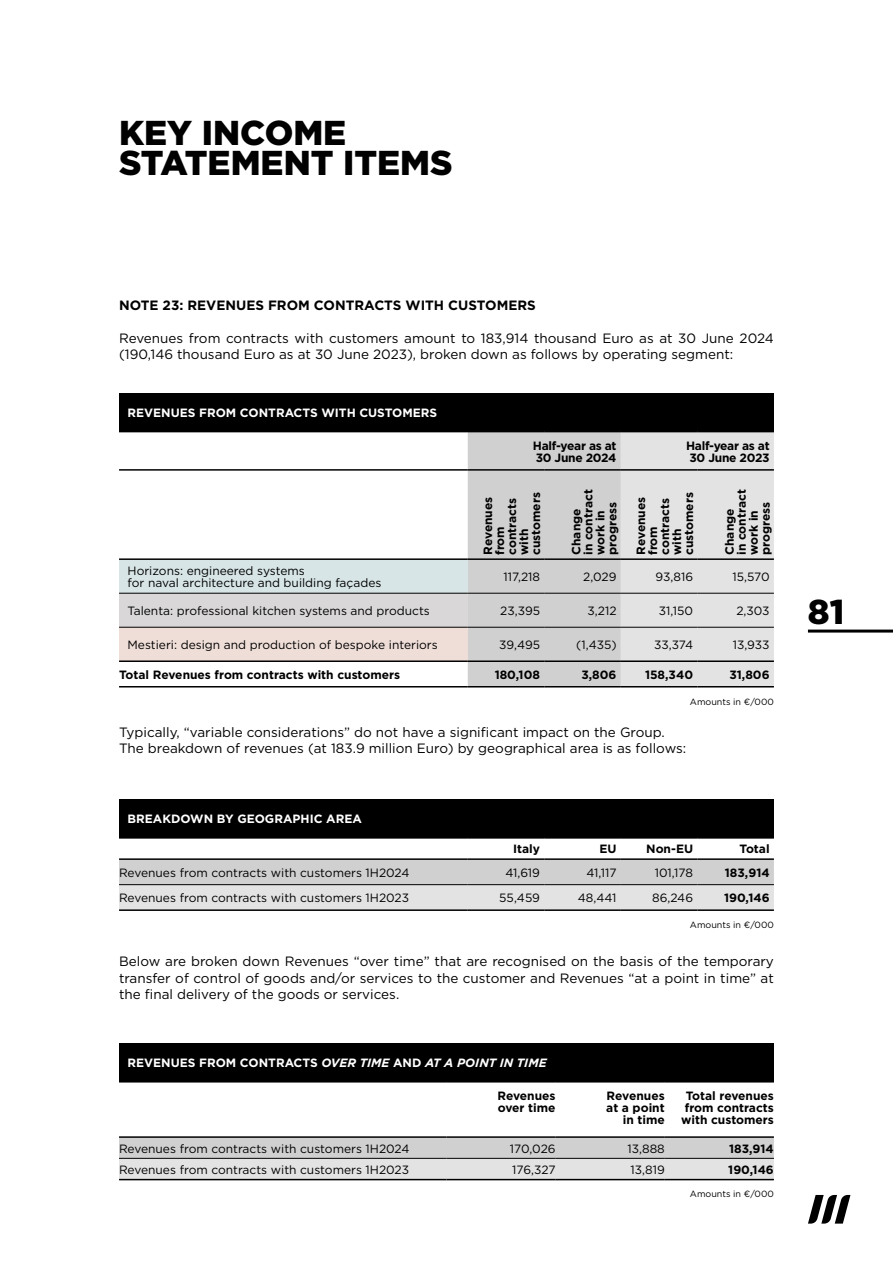
<style>
.page{position:relative;width:893px;height:1263px;background:#fff}
.page>*{position:absolute;margin:0;border:0;box-sizing:border-box;transform-origin:0 0}
.t1{font:900 34.5px/30px "Gotham";color:#000}
.t2{font:13.5px/16.5px "Gotham";color:#000}
.t3{font:700 13.5px "Gotham";color:#000}
.t4{font:12px/12px "Gotham";color:#000}
.t5{font:700 12px/12px "Gotham";color:#000}
.t6{font:700 12px "Gotham";color:#fff}
.t7{font:700 12px/12px "Gotham";letter-spacing:-.025em;color:#000}
.t8{font:9px "Gotham";color:#000}
.s1{font-style:italic}
</style>
<div class="page">
<div style="left:119px;top:393px;width:655px;height:39px;background:#000"></div>
<svg style="left:468px;top:432px;width:306px;height:254px"></svg>
<div style="left:119px;top:559px;width:349px;height:34px;background:#d8e5e6"></div>
<div style="left:119px;top:593px;width:349px;height:34px;background:#d9d7d8"></div>
<div style="left:119px;top:627px;width:349px;height:34px;background:#efded8"></div>
<hr style="left:119px;top:469px;width:349px;height:2px;background:#000">
<hr style="left:468px;top:469px;width:76px;height:2px;background:#000">
<hr style="left:544px;top:469px;width:77px;height:2px;background:#000">
<hr style="left:621px;top:469px;width:76px;height:2px;background:#000">
<hr style="left:697px;top:469px;width:77px;height:2px;background:#000">
<hr style="left:119px;top:558px;width:349px;height:2px;background:#000">
<hr style="left:468px;top:558px;width:76px;height:2px;background:#000">
<hr style="left:544px;top:558px;width:77px;height:2px;background:#000">
<hr style="left:621px;top:558px;width:76px;height:2px;background:#000">
<hr style="left:697px;top:558px;width:77px;height:2px;background:#000">
<hr style="left:119px;top:593px;width:349px;height:1px;background:#000">
<hr style="left:468px;top:593px;width:76px;height:1px;background:#000">
<hr style="left:544px;top:593px;width:77px;height:1px;background:#000">
<hr style="left:621px;top:593px;width:76px;height:1px;background:#000">
<hr style="left:697px;top:593px;width:77px;height:1px;background:#000">
<hr style="left:119px;top:627px;width:349px;height:1px;background:#000">
<hr style="left:468px;top:627px;width:76px;height:1px;background:#000">
<hr style="left:544px;top:627px;width:77px;height:1px;background:#000">
<hr style="left:621px;top:627px;width:76px;height:1px;background:#000">
<hr style="left:697px;top:627px;width:77px;height:1px;background:#000">
<hr style="left:119px;top:660px;width:349px;height:2px;background:#000">
<hr style="left:119px;top:686px;width:349px;height:1px;background:#000">
<hr style="left:468px;top:660px;width:76px;height:2px;background:#000">
<hr style="left:468px;top:686px;width:76px;height:1px;background:#000">
<hr style="left:544px;top:660px;width:77px;height:2px;background:#000">
<hr style="left:544px;top:686px;width:77px;height:1px;background:#000">
<hr style="left:621px;top:660px;width:76px;height:2px;background:#000">
<hr style="left:697px;top:660px;width:77px;height:2px;background:#000">
<hr style="left:621px;top:686px;width:76px;height:1px;background:#000">
<hr style="left:697px;top:686px;width:77px;height:1px;background:#000">
<div style="left:119px;top:800px;width:655px;height:38px;background:#000"></div>
<svg style="left:119px;top:860px;width:655px;height:49px"></svg>
<hr style="left:119px;top:837px;width:349px;height:2px;background:#000">
<hr style="left:468px;top:837px;width:76px;height:2px;background:#000">
<hr style="left:544px;top:837px;width:77px;height:2px;background:#000">
<hr style="left:621px;top:837px;width:76px;height:2px;background:#000">
<hr style="left:697px;top:837px;width:77px;height:2px;background:#000">
<hr style="left:119px;top:858px;width:349px;height:2px;background:#000">
<hr style="left:468px;top:858px;width:76px;height:2px;background:#000">
<hr style="left:544px;top:858px;width:77px;height:2px;background:#000">
<hr style="left:621px;top:858px;width:76px;height:2px;background:#000">
<hr style="left:697px;top:858px;width:77px;height:2px;background:#000">
<hr style="left:119px;top:884px;width:349px;height:1px;background:#000">
<hr style="left:119px;top:909px;width:349px;height:2px;background:#000">
<hr style="left:468px;top:884px;width:76px;height:1px;background:#000">
<hr style="left:468px;top:909px;width:76px;height:2px;background:#000">
<hr style="left:544px;top:884px;width:77px;height:1px;background:#000">
<hr style="left:544px;top:909px;width:77px;height:2px;background:#000">
<hr style="left:621px;top:884px;width:76px;height:1px;background:#000">
<hr style="left:621px;top:909px;width:76px;height:2px;background:#000">
<hr style="left:697px;top:884px;width:77px;height:1px;background:#000">
<hr style="left:697px;top:909px;width:77px;height:2px;background:#000">
<div style="left:119px;top:1043px;width:655px;height:39px;background:#000"></div>
<svg style="left:119px;top:1138px;width:655px;height:41px"></svg>
<hr style="left:119px;top:1136px;width:327px;height:2px;background:#000">
<hr style="left:446px;top:1136px;width:110px;height:2px;background:#000">
<hr style="left:556px;top:1136px;width:109px;height:2px;background:#000">
<hr style="left:665px;top:1136px;width:109px;height:2px;background:#000">
<hr style="left:119px;top:1158px;width:327px;height:1px;background:#000">
<hr style="left:119px;top:1179px;width:327px;height:1px;background:#000">
<hr style="left:446px;top:1158px;width:110px;height:1px;background:#000">
<hr style="left:446px;top:1179px;width:110px;height:1px;background:#000">
<hr style="left:556px;top:1158px;width:109px;height:1px;background:#000">
<hr style="left:556px;top:1179px;width:109px;height:1px;background:#000">
<hr style="left:665px;top:1158px;width:109px;height:1px;background:#000">
<hr style="left:665px;top:1179px;width:109px;height:1px;background:#000">
<hr style="left:808px;top:629px;width:85px;height:3px;background:#000">
<svg style="left:808px;top:1195px;width:42px;height:28px"></svg>
<h1 class="t1" style="left:119px;top:117px;width:335px">KEY INCOME<br>STATEMENT ITEMS</h1>
<p class="t3" style="left:119px;top:296px;width:418px">NOTE 23: REVENUES FROM CONTRACTS WITH CUSTOMERS</p>
<p class="t2" style="left:119px;top:329px;width:656px">Revenues from contracts with customers amount to 183,914 thousand Euro as at 30 June 2024 (190,146 thousand Euro as at 30 June 2023), broken down as follows by operating segment:</p>
<p class="t6" style="left:128px;top:405px;width:311px">REVENUES FROM CONTRACTS WITH CUSTOMERS</p>
<p class="t7" style="left:533px;top:439px;width:85px">Half-year as at<br>30 June 2024</p>
<p class="t7" style="left:686px;top:439px;width:85px">Half-year as at<br>30 June 2023</p>
<p class="t5" style="left:482px;top:555px;width:64px;rotate:-90deg">Revenues from contracts with customers</p>
<p class="t5" style="left:570px;top:555px;width:67px;rotate:-90deg">Change<br>in contract work in progress</p>
<p class="t5" style="left:635px;top:555px;width:64px;rotate:-90deg">Revenues from contracts with customers</p>
<p class="t5" style="left:723px;top:555px;width:67px;rotate:-90deg">Change<br>in contract work in progress</p>
<p class="t4" style="left:128px;top:565px;width:255px">Horizons: engineered systems<br>for naval architecture and building façades</p>
<p class="t4" style="left:503px;top:571px;width:38px">117,218</p>
<p class="t4" style="left:583px;top:571px;width:35px">2,029</p>
<p class="t4" style="left:656px;top:571px;width:39px">93,816</p>
<p class="t4" style="left:733px;top:571px;width:39px">15,570</p>
<p class="t4" style="left:128px;top:604px;width:304px">Talenta: professional kitchen systems and products</p>
<p class="t4" style="left:500px;top:604px;width:41px">23,395</p>
<p class="t4" style="left:588px;top:604px;width:30px">3,212</p>
<p class="t4" style="left:659px;top:604px;width:36px">31,150</p>
<p class="t4" style="left:736px;top:604px;width:35px">2,303</p>
<p class="t4" style="left:128px;top:638px;width:312px">Mestieri: design and production of bespoke interiors</p>
<p class="t4" style="left:499px;top:638px;width:42px">39,495</p>
<p class="t4" style="left:576px;top:638px;width:42px">(1,435)</p>
<p class="t4" style="left:654px;top:638px;width:40px">33,374</p>
<p class="t4" style="left:733px;top:638px;width:38px">13,933</p>
<p class="t5" style="left:119px;top:668px;width:283px">Total Revenues from contracts with customers</p>
<p class="t5" style="left:495px;top:668px;width:47px">180,108</p>
<p class="t5" style="left:581px;top:668px;width:37px">3,806</p>
<p class="t5" style="left:645px;top:668px;width:50px">158,340</p>
<p class="t5" style="left:729px;top:668px;width:42px">31,806</p>
<p class="t8" style="left:690px;top:695px;width:86px">Amounts in €/000</p>
<p class="t2" style="left:119px;top:723px;width:569px">Typically, “variable considerations” do not have a significant impact on the Group.<br>The breakdown of revenues (at 183.9 million Euro) by geographical area is as follows:</p>
<p class="t6" style="left:128px;top:811px;width:236px">BREAKDOWN BY GEOGRAPHIC AREA</p>
<p class="t5" style="left:513px;top:843px;width:28px">Italy</p>
<p class="t5" style="left:599px;top:843px;width:19px">EU</p>
<p class="t5" style="left:646px;top:843px;width:48px">Non-EU</p>
<p class="t5" style="left:739px;top:843px;width:32px">Total</p>
<p class="t4" style="left:119px;top:866px;width:292px">Revenues from contracts with customers 1H2024</p>
<p class="t4" style="left:505px;top:866px;width:36px">41,619</p>
<p class="t4" style="left:586px;top:866px;width:32px">41,117</p>
<p class="t4" style="left:655px;top:866px;width:40px">101,178</p>
<p class="t5" style="left:725px;top:867px;width:46px">183,914</p>
<p class="t4" style="left:119px;top:891px;width:292px">Revenues from contracts with customers 1H2023</p>
<p class="t4" style="left:499px;top:891px;width:42px">55,459</p>
<p class="t4" style="left:578px;top:891px;width:40px">48,441</p>
<p class="t4" style="left:652px;top:891px;width:42px">86,246</p>
<p class="t5" style="left:724px;top:892px;width:47px">190,146</p>
<p class="t8" style="left:690px;top:919px;width:86px">Amounts in €/000</p>
<p class="t2" style="left:119px;top:953px;width:656px;text-align:justify">Below are broken down Revenues “over time” that are recognised on the basis of the temporary transfer of control of goods and/or services to the customer and Revenues “at a point in time” at the final delivery of the goods or services.</p>
<p class="t6" style="left:128px;top:1055px;width:421px">REVENUES FROM CONTRACTS <span class="s1">OVER TIME</span> AND <span class="s1">AT A POINT IN TIME</span></p>
<p class="t5" style="left:497px;top:1089px;width:60px">Revenues over time</p>
<p class="t5" style="left:606px;top:1089px;width:60px;text-align:right">Revenues at a point in time</p>
<p class="t5" style="left:681px;top:1089px;width:94px;text-align:center">Total revenues from contracts with customers</p>
<p class="t4" style="left:119px;top:1142px;width:292px">Revenues from contracts with customers 1H2024</p>
<p class="t4" style="left:510px;top:1142px;width:47px">170,026</p>
<p class="t4" style="left:627px;top:1142px;width:39px">13,888</p>
<p class="t5" style="left:729px;top:1142px;width:46px">183,914</p>
<p class="t4" style="left:119px;top:1163px;width:292px">Revenues from contracts with customers 1H2023</p>
<p class="t4" style="left:512px;top:1163px;width:45px">176,327</p>
<p class="t4" style="left:631px;top:1163px;width:36px">13,819</p>
<p class="t5" style="left:728px;top:1163px;width:47px">190,146</p>
<p class="t8" style="left:690px;top:1188px;width:86px">Amounts in €/000</p>
<h1 class="t1" style="left:808px;top:597px;width:38px">81</h1>
</div>
